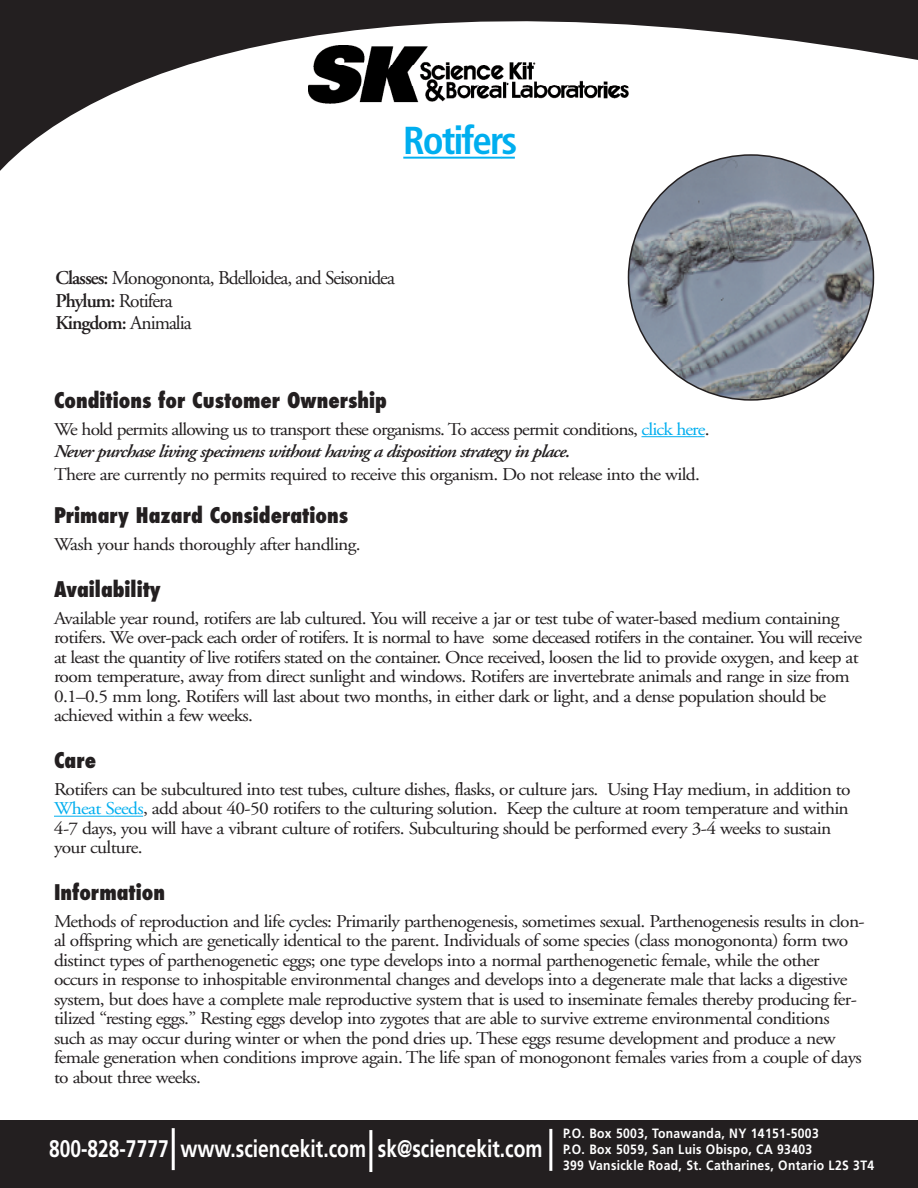
<style>
.page{position:relative;width:918px;height:1188px;background:#fff}
.page>*{position:absolute;margin:0;border:0;box-sizing:border-box;transform-origin:0 0}
.t1{font:700 condensed 39px "Frutiger";letter-spacing:-.05em;color:#00aeef}
.t2{font:700 24px "Frutiger";color:#fff;scale:.8 1}
.t3{font:800 condensed 21px "Futura";color:#231f20}
.t4{font:19.5px/22.5px "Adobe Garamond";letter-spacing:-.05em;color:#231f20}
.t5{font:18px/19.5px "Adobe Garamond";letter-spacing:-.035em;color:#231f20;scale:1.08 1}
.t6{font:700 13.5px/16.2px "Frutiger";letter-spacing:.03em;color:#fff;scale:.9 1}
.s1{font-weight:600}
.s2{color:#00aeef}
.s3{font-weight:600;font-style:italic}
</style>
<div class="page">
<hr style="left:642px;top:436px;width:56px;height:1px;background:#00aeef">
<hr style="left:54px;top:816px;width:60px;height:1px;background:#00aeef">
<svg style="left:114px;top:816px;width:29px;height:1px"></svg>
<div style="left:0;top:1121px;width:918px;height:67px;background:#231f20"></div>
<hr style="left:172px;top:1128px;width:3px;height:42px;background:#fff">
<hr style="left:549px;top:1129px;width:3px;height:42px;background:#fff">
<hr style="left:369px;top:1130px;width:3px;height:42px;background:#fff">
<svg style="left:0;top:0;width:918px;height:171px"></svg>
<hr style="left:403px;top:157px;width:99px;height:2px;background:#00aeef">
<svg style="left:501px;top:157px;width:14px;height:2px"></svg>
<img style="left:309px;top:45px;width:320px;height:21px">
<img style="left:309px;top:66px;width:320px;height:38px">
<svg style="left:628px;top:154px;width:246px;height:247px"></svg>
<h1 class="t1" style="left:403px;top:124px;width:115px">Rotifers</h1>
<p class="t4" style="left:56px;top:268px;width:341px"><span class="s1">Classes:</span> Monogononta, Bdelloidea, and Seisonidea<br><span class="s1">Phylum:</span> Rotifera<br><span class="s1">Kingdom:</span> Animalia</p>
<p class="t3" style="left:54px;top:388px;width:334px">Conditions for Customer Ownership</p>
<p class="t5" style="left:54px;top:420px;width:608px;line-height:22.5px">We hold permits allowing us to transport these organisms. To access permit conditions, <span class="s2">click here</span>.<br><span class="s3">Never purchase living specimens without having a disposition strategy in place.</span></p>
<p class="t5" style="left:54px;top:466px;width:600px">There are currently no permits required to receive this organism. Do not release into the wild.</p>
<p class="t3" style="left:54px;top:504px;width:296px">Primary Hazard Considerations</p>
<p class="t5" style="left:54px;top:537px;width:285px">Wash your hands thoroughly after handling.</p>
<p class="t3" style="left:54px;top:577px;width:108px">Availability</p>
<p class="t5" style="left:54px;top:610px;width:750px">Available year round, rotifers are lab cultured. You will receive a jar or test tube of water-based medium containing rotifers. We over-pack each order of rotifers. It is normal to have some deceased rotifers in the container. You will receive at least the quantity of live rotifers stated on the container. Once received, loosen the lid to provide oxygen, and keep at room temperature, away from direct sunlight and windows. Rotifers are invertebrate animals and range in size from 0.1–0.5 mm long. Rotifers will last about two months, in either dark or light, and a dense population should be achieved within a few weeks.</p>
<p class="t3" style="left:54px;top:748px;width:44px">Care</p>
<p class="t5" style="left:54px;top:781px;width:739px">Rotifers can be subcultured into test tubes, culture dishes, flasks, or culture jars. Using Hay medium, in addition to <span class="s2">Wheat Seeds</span>, add about 40-50 rotifers to the culturing solution. Keep the culture at room temperature and within 4-7 days, you will have a vibrant culture of rotifers. Subculturing should be performed every 3-4 weeks to sustain your culture.</p>
<p class="t3" style="left:54px;top:880px;width:113px">Information</p>
<p class="t5" style="left:54px;top:913px;width:752px">Methods of reproduction and life cycles: Primarily parthenogenesis, sometimes sexual. Parthenogenesis results in clon&shy;al offspring which are genetically identical to the parent. Individuals of some species (class monogononta) form two distinct types of parthenogenetic eggs; one type develops into a normal parthenogenetic female, while the other occurs in response to inhospitable environmental changes and develops into a degenerate male that lacks a digestive system, but does have a complete male reproductive system that is used to inseminate females thereby producing fer&shy;tilized “resting eggs.” Resting eggs develop into zygotes that are able to survive extreme environmental conditions such as may occur during winter or when the pond dries up. These eggs resume development and produce a new female generation when conditions improve again. The life span of monogonont females varies from a couple of days to about three weeks.</p>
<h2 class="t2" style="left:49px;top:1139px;width:618px">800-828-7777 www.sciencekit.com sk@sciencekit.com</h2>
<p class="t6" style="left:563px;top:1126px;width:347px">P.O. Box 5003, Tonawanda, NY 14151-5003<br>P.O. Box 5059, San Luis Obispo, CA 93403<br>399 Vansickle Road, St. Catharines, Ontario L2S 3T4</p>
</div>
